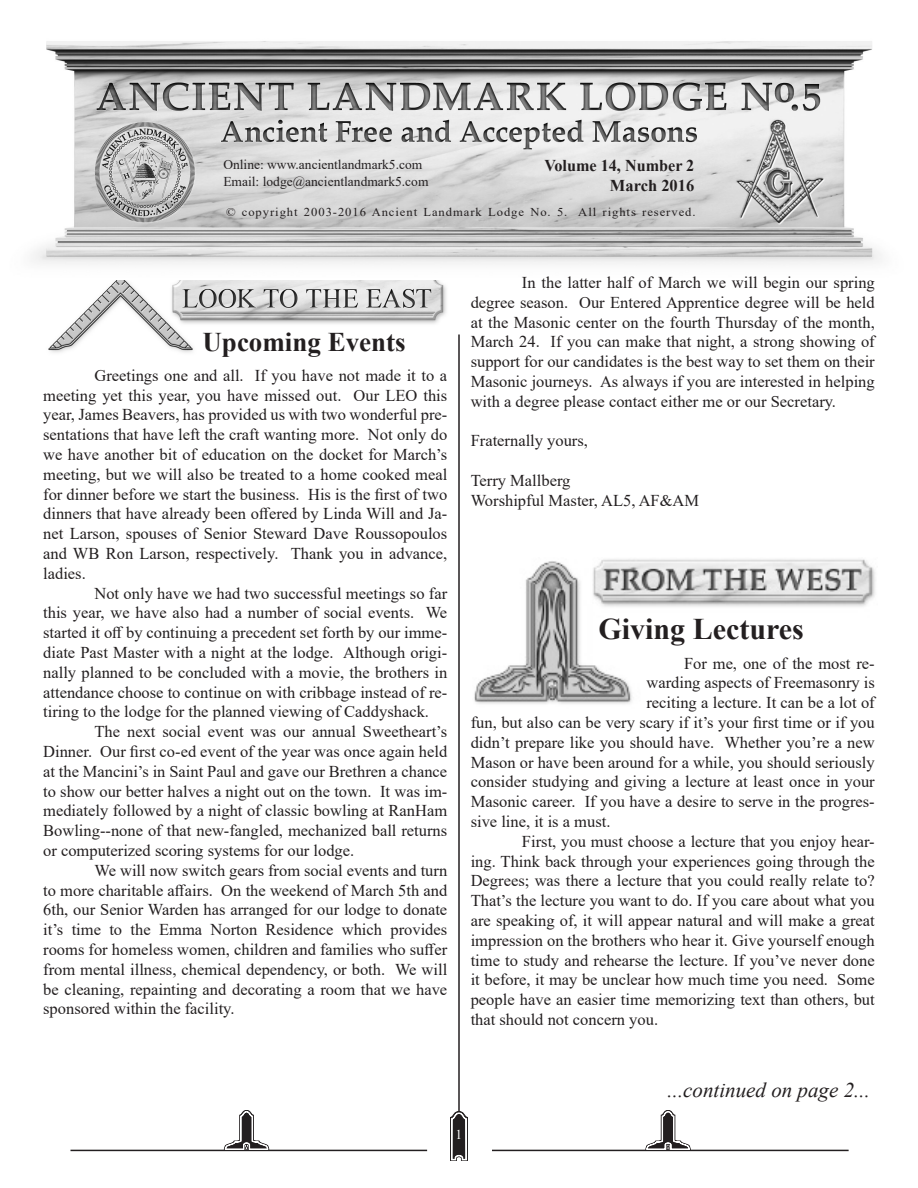
<style>
.page{position:relative;width:918px;height:1188px;background:#fff}
.page>*{position:absolute;margin:0;border:0;box-sizing:border-box;transform-origin:0 0}
.t1{font:700 30px "Times New Roman";color:#231f20}
.t2{font:700 27px "Times New Roman";color:#231f20}
.t3{font:italic 21px "Times New Roman";color:#231f20}
.t4{font:16.5px/19.8px "Times New Roman";color:#231f20;text-align:justify}
.t5{font:700 16.5px "Times New Roman";color:#231f20}
.t6{font:13.5px "Times New Roman";color:#231f20}
.t7{font:13.5px "Times New Roman";color:#fff}
.t8{font:12px "Times New Roman";letter-spacing:.075em;color:#231f20;scale:1.05 1}
</style>
<div class="page">
<img style="left:48px;top:280px;width:398px;height:73px">
<hr style="left:458px;top:334px;width:2px;height:785px;background:#231f20">
<img style="left:32px;top:41px;width:849px;height:223px">
<svg style="left:450px;top:1111px;width:18px;height:50px"></svg>
<hr style="left:70px;top:1150px;width:357px;height:1px;background:#231f20">
<svg style="left:224px;top:1110px;width:45px;height:40px"></svg>
<hr style="left:492px;top:1150px;width:357px;height:1px;background:#231f20">
<svg style="left:645px;top:1110px;width:46px;height:40px"></svg>
<img style="left:474px;top:559px;width:402px;height:145px">
<p class="t6" style="left:223px;top:155px;width:200px">Online: www.ancientlandmark5.com</p>
<p class="t6" style="left:223px;top:171px;width:207px">Email: lodge@ancientlandmark5.com</p>
<p class="t5" style="left:544px;top:154px;width:152px">Volume 14, Number 2</p>
<p class="t5" style="left:610px;top:174px;width:86px">March 2016</p>
<p class="t8" style="left:226px;top:204px;width:449px">© copyright 2003-2016 Ancient Landmark Lodge No. 5. All rights reserved.</p>
<p class="t2" style="left:202px;top:322px;width:205px">Upcoming Events</p>
<p class="t4" style="left:43px;top:365px;width:406px;text-indent:51px">Greetings one and all. If you have not made it to a meeting yet this year, you have missed out. Our LEO this year, James Beavers, has provided us with two wonderful pre&shy;sentations that have left the craft wanting more. Not only do we have another bit of education on the docket for March’s meeting, but we will also be treated to a home cooked meal for dinner before we start the business. His is the first of two dinners that have already been offered by Linda Will and Ja&shy;net Larson, spouses of Senior Steward Dave Roussopoulos and WB Ron Larson, respectively. Thank you in advance, ladies.</p>
<p class="t4" style="left:43px;top:583px;width:406px;text-indent:51px">Not only have we had two successful meetings so far this year, we have also had a number of social events. We started it off by continuing a precedent set forth by our imme&shy;diate Past Master with a night at the lodge. Although origi&shy;nally planned to be concluded with a movie, the brothers in attendance choose to continue on with cribbage instead of re&shy;tiring to the lodge for the planned viewing of Caddyshack.</p>
<p class="t4" style="left:43px;top:721px;width:406px;text-indent:51px">The next social event was our annual Sweetheart’s Dinner. Our first co-ed event of the year was once again held at the Mancini’s in Saint Paul and gave our Brethren a chance to show our better halves a night out on the town. It was im&shy;mediately followed by a night of classic bowling at RanHam Bowling--none of that new-fangled, mechanized ball returns or computerized scoring systems for our lodge.</p>
<p class="t4" style="left:43px;top:860px;width:406px;text-indent:51px">We will now switch gears from social events and turn to more charitable affairs. On the weekend of March 5th and 6th, our Senior Warden has arranged for our lodge to donate it’s time to the Emma Norton Residence which provides rooms for homeless women, children and families who suffer from mental illness, chemical dependency, or both. We will be cleaning, repainting and decorating a room that we have sponsored within the facility.</p>
<p class="t4" style="left:471px;top:272px;width:406px;text-indent:51px">In the latter half of March we will begin our spring degree season. Our Entered Apprentice degree will be held at the Masonic center on the fourth Thursday of the month, March 24. If you can make that night, a strong showing of support for our candidates is the best way to set them on their Masonic journeys. As always if you are interested in helping with a degree please contact either me or our Secretary.</p>
<p class="t4" style="left:471px;top:430px;width:119px">Fraternally yours,</p>
<p class="t4" style="left:471px;top:470px;width:101px">Terry Mallberg</p>
<p class="t4" style="left:471px;top:490px;width:230px">Worshipful Master, AL5, AF&amp;AM</p>
<p class="t1" style="left:598px;top:607px;width:207px">Giving Lectures</p>
<p class="t4" style="left:684px;top:653px;width:192px">For me, one of the most re-</p>
<p class="t4" style="left:646px;top:672px;width:230px">warding aspects of Freemasonry is</p>
<p class="t4" style="left:646px;top:692px;width:230px">reciting a lecture. It can be a lot of</p>
<p class="t4" style="left:471px;top:712px;width:406px">fun, but also can be very scary if it’s your first time or if you</p>
<p class="t4" style="left:471px;top:732px;width:406px">didn’t prepare like you should have. Whether you’re a new</p>
<p class="t4" style="left:471px;top:752px;width:406px">Mason or have been around for a while, you should seriously</p>
<p class="t4" style="left:471px;top:771px;width:406px">consider studying and giving a lecture at least once in your</p>
<p class="t4" style="left:471px;top:791px;width:406px">Masonic career. If you have a desire to serve in the progres-</p>
<p class="t4" style="left:471px;top:811px;width:141px">sive line, it is a must.</p>
<p class="t4" style="left:471px;top:831px;width:406px;text-indent:51px">First, you must choose a lecture that you enjoy hear&shy;ing. Think back through your experiences going through the Degrees; was there a lecture that you could really relate to?<br>That’s the lecture you want to do. If you care about what you are speaking of, it will appear natural and will make a great impression on the brothers who hear it. Give yourself enough time to study and rehearse the lecture. If you’ve never done it before, it may be unclear how much time you need. Some people have an easier time memorizing text than others, but that should not concern you.</p>
<p class="t7" style="left:456px;top:1125px;width:8px">1</p>
<p class="t3" style="left:668px;top:1075px;width:204px">...continued on page 2...</p>
</div>
